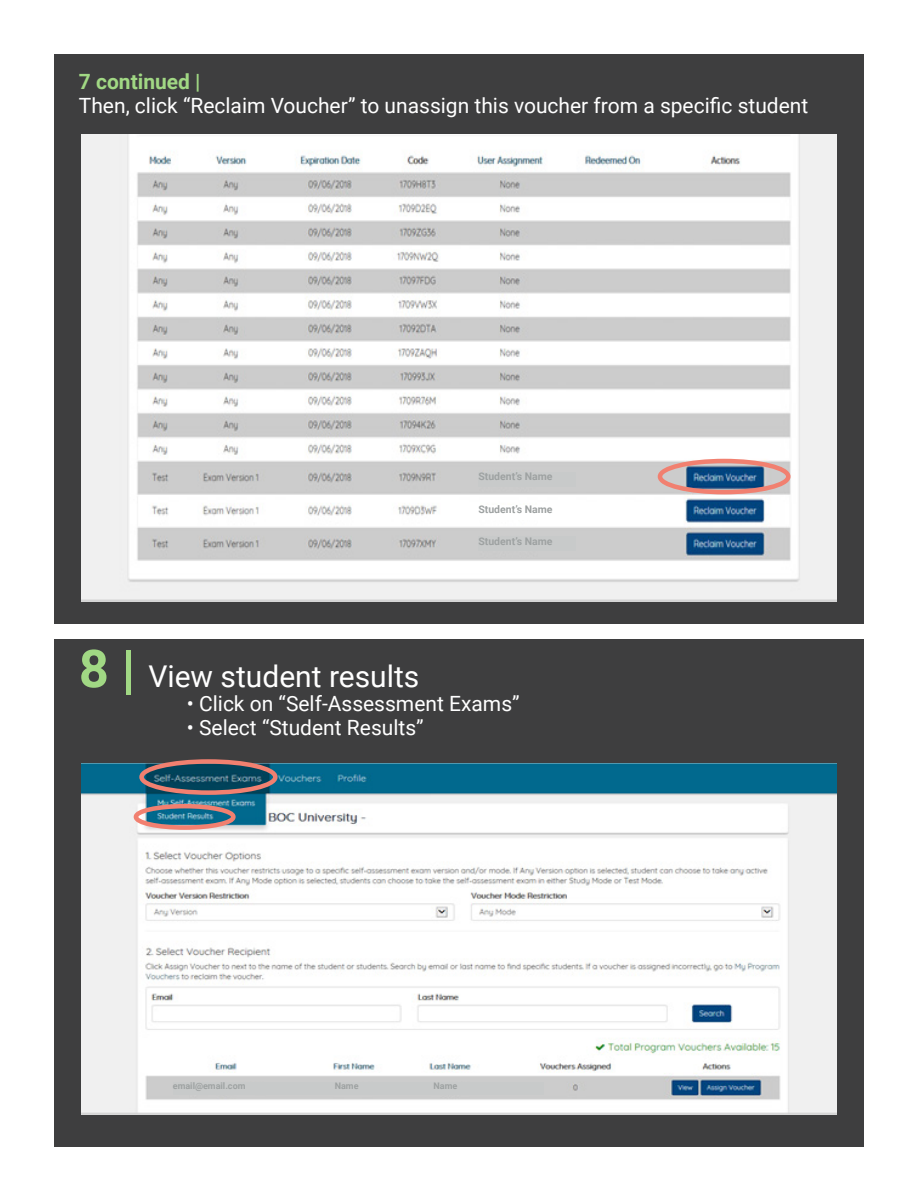
<style>
.page{position:relative;width:918px;height:1188px;background:#fff}
.page>*{position:absolute;margin:0;border:0;box-sizing:border-box;transform-origin:0 0}
.t1{font:30px "Roboto";color:#fff}
.t2{font:21px "Roboto";color:#fff}
.t3{font:700 21px "Roboto";color:#a1d884}
.t4{font:700 10.5px "Roboto";color:#9ea2a2}
.t5{font:700 9px "Roboto";color:#9ea2a2}
.s1{font-weight:700;font-size:52.5px;color:#a1d884}
</style>
<div class="page">
<div style="left:54px;top:54px;width:810px;height:569px;background:#3e3e3f"></div>
<img style="left:81px;top:134px;width:756px;height:468px">
<div style="left:658px;top:459px;width:133px;height:35px;border:4px solid #f18070;border-radius:50%"></div>
<div style="left:54px;top:639px;width:810px;height:508px;background:#3e3e3f"></div>
<img style="left:82px;top:764px;width:755px;height:350px">
<div style="left:139px;top:759px;width:139px;height:36px;border:4px solid #f18070;border-radius:50%"></div>
<div style="left:134px;top:804px;width:102px;height:26px;border:4px solid #f18070;border-radius:50%"></div>
<div style="left:478px;top:472px;width:98px;height:15px;background:#c8caca"></div>
<div style="left:478px;top:537px;width:98px;height:14px;background:#c8caca"></div>
<div style="left:478px;top:505px;width:98px;height:14px;background:#fff"></div>
<div style="left:173px;top:1082px;width:370px;height:13px;background:#c8caca"></div>
<p class="t3" style="left:79px;top:67px;width:123px">7 continued |</p>
<p class="t2" style="left:79px;top:91px;width:731px">Then, click “Reclaim Voucher” to unassign this voucher from a specific student</p>
<p class="t4" style="left:478px;top:469px;width:76px">Student’s Name</p>
<p class="t4" style="left:478px;top:502px;width:76px">Student’s Name</p>
<p class="t4" style="left:478px;top:534px;width:76px">Student’s Name</p>
<p class="t1" style="left:79px;top:656px;width:342px"><span class="s1">8 |</span> View student results</p>
<p class="t2" style="left:187px;top:689px;width:334px">• Click on “Self-Assessment Exams”</p>
<p class="t2" style="left:187px;top:713px;width:238px">• Select “Student Results”</p>
<p class="t5" style="left:173px;top:1080px;width:74px">email@email.com</p>
<p class="t5" style="left:335px;top:1080px;width:25px">Name</p>
<p class="t5" style="left:434px;top:1080px;width:25px">Name</p>
</div>
